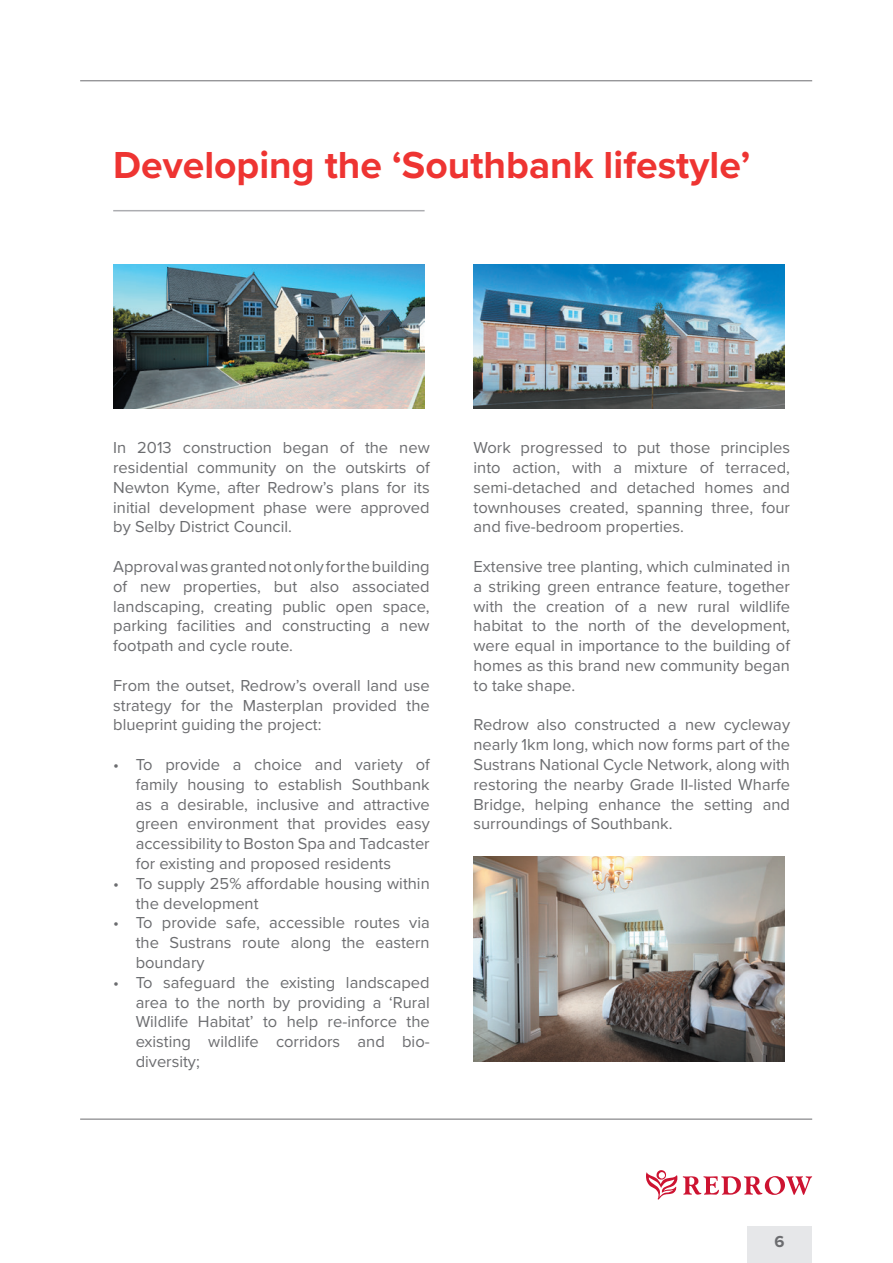
<style>
.page{position:relative;width:893px;height:1263px;background:#fff}
.page>*{position:absolute;margin:0;border:0;box-sizing:border-box;transform-origin:0 0}
.t1{font:700 39px "Proxima Nova";color:#ee3432}
.t2{font:16.5px/19.8px "Proxima Nova";color:#6c6d70;text-align:justify}
.t3{font:700 16.5px "Proxima Nova";color:#6c6d70}
</style>
<div class="page">
<svg style="left:646px;top:1170px;width:166px;height:29px"></svg>
<hr style="left:80px;top:1119px;width:732px;height:1px;background:#6c6d70">
<hr style="left:80px;top:81px;width:732px;height:1px;background:#6c6d70">
<div style="left:747px;top:1226px;width:65px;height:37px;background:#e6e7e9"></div>
<hr style="left:113px;top:210px;width:312px;height:1px;background:#acadb1">
<img style="left:113px;top:264px;width:312px;height:144px">
<img style="left:474px;top:264px;width:311px;height:144px">
<img style="left:474px;top:856px;width:311px;height:205px">
<p class="t1" style="left:113px;top:136px;width:639px">Developing the ‘Southbank lifestyle’</p>
<p class="t2" style="left:113px;top:437px;width:318px">In 2013 construction began of the new residential community on the outskirts of Newton Kyme, after Redrow’s plans for its initial development phase were approved by Selby District Council.</p>
<p class="t2" style="left:113px;top:556px;width:318px">Approval was granted not only for the building of new properties, but also associated landscaping, creating public open space, parking facilities and constructing a new footpath and cycle route.</p>
<p class="t2" style="left:113px;top:675px;width:318px">From the outset, Redrow’s overall land use strategy for the Masterplan provided the blueprint guiding the project:</p>
<p class="t2" style="left:136px;top:754px;width:296px;text-indent:-22px">• To provide a choice and variety of family housing to establish Southbank as a desirable, inclusive and attractive green environment that provides easy accessibility to Boston Spa and Tadcaster for existing and proposed residents</p>
<p class="t2" style="left:136px;top:873px;width:296px;text-indent:-22px">• To supply 25% affordable housing within the development</p>
<p class="t2" style="left:136px;top:912px;width:296px;text-indent:-22px">• To provide safe, accessible routes via the Sustrans route along the eastern boundary</p>
<p class="t2" style="left:136px;top:972px;width:296px;text-indent:-22px">• To safeguard the existing landscaped area to the north by providing a ‘Rural Wildlife Habitat’ to help re-inforce the existing wildlife corridors and bio&shy;diversity;</p>
<p class="t2" style="left:474px;top:437px;width:318px">Work progressed to put those principles into action, with a mixture of terraced, semi-detached and detached homes and townhouses created, spanning three, four and five-bedroom properties.</p>
<p class="t2" style="left:474px;top:556px;width:318px">Extensive tree planting, which culminated in a striking green entrance feature, together with the creation of a new rural wildlife habitat to the north of the development, were equal in importance to the building of homes as this brand new community began to take shape.</p>
<p class="t2" style="left:474px;top:714px;width:318px">Redrow also constructed a new cycleway nearly 1km long, which now forms part of the Sustrans National Cycle Network, along with restoring the nearby Grade II-listed Wharfe Bridge, helping enhance the setting and surroundings of Southbank.</p>
<p class="t3" style="left:775px;top:1229px;width:12px">6</p>
</div>
